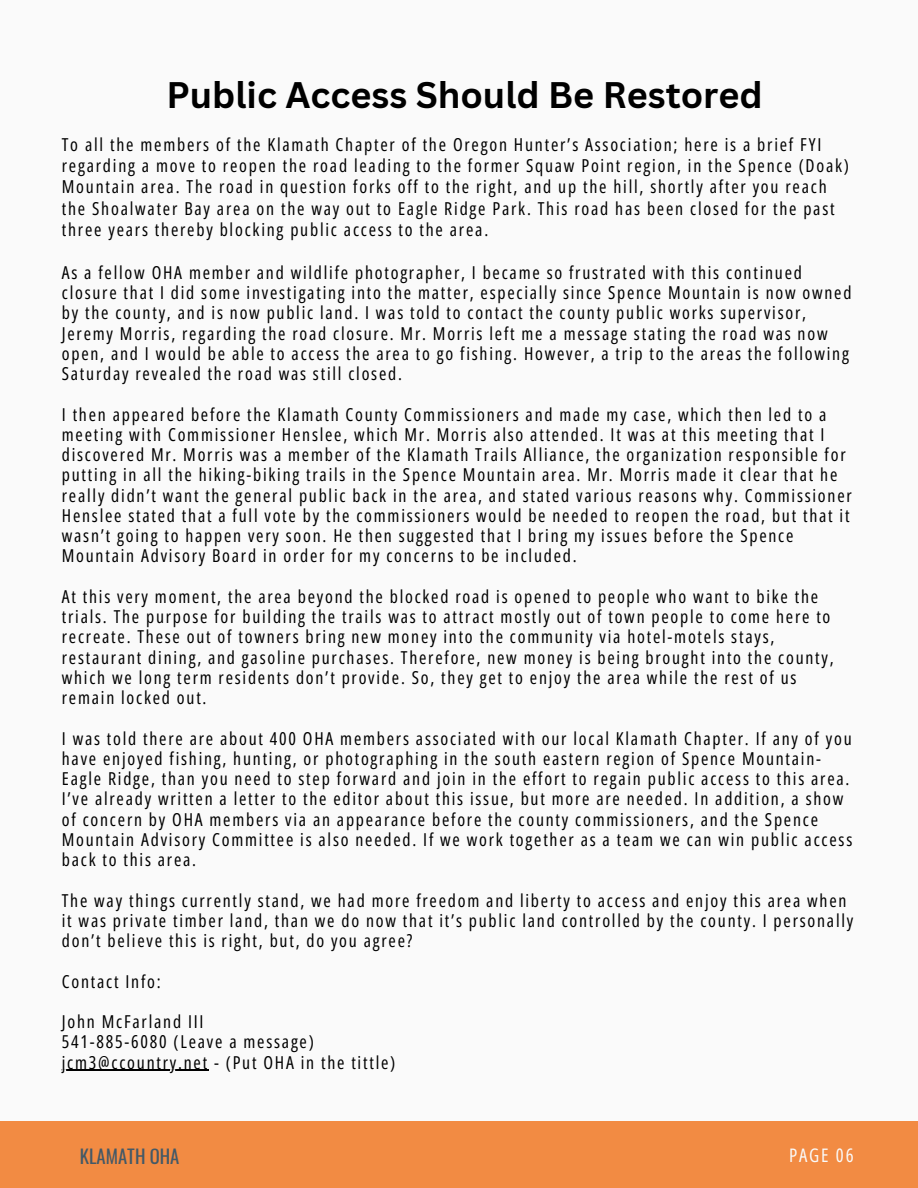
<style>
.page{position:relative;width:918px;height:1188px;background:#fafafa}
.page>*{position:absolute;margin:0;border:0;box-sizing:border-box;transform-origin:0 0}
.t1{font:700 36px "Canva Sans";color:#000}
.t2{font:18.6px "Oswald";color:#435967}
.t3{font:18.6px "Open Sans Condensed";letter-spacing:.1em;color:#fafafa}
.t4{font:17.85px/20.2px "Open Sans Condensed";letter-spacing:.1em;color:#000}
</style>
<div class="page">
<hr style="left:62px;top:1070px;width:147px;height:1px;background:#000">
<div style="left:0;top:1122px;width:918px;height:66px;background:#f28b43"></div>
<p class="t1" style="left:166px;top:70px;width:598px">Public Access Should Be Restored</p>
<h1 class="t4" style="left:62px;top:133px;width:789px;line-height:21.3px">To all the members of the Klamath Chapter of the Oregon Hunter’s Association; here is a brief FYI regarding a move to reopen the road leading to the former Squaw Point region, in the Spence (Doak)<br>Mountain area. The road in question forks off to the right, and up the hill, shortly after you reach the Shoalwater Bay area on the way out to Eagle Ridge Park. This road has been closed for the past three years thereby blocking public access to the area.</h1>
<p class="t4" style="left:62px;top:262px;width:791px">As a fellow OHA member and wildlife photographer, I became so frustrated with this continued closure that I did some investigating into the matter, especially since Spence Mountain is now owned by the county, and is now public land. I was told to contact the county public works supervisor, Jeremy Morris, regarding the road closure. Mr. Morris left me a message stating the road was now open, and I would be able to access the area to go fishing. However, a trip to the areas the following Saturday revealed the road was still closed.</p>
<p class="t4" style="left:62px;top:404px;width:791px">I then appeared before the Klamath County Commissioners and made my case, which then led to a meeting with Commissioner Henslee, which Mr. Morris also attended. It was at this meeting that I discovered Mr. Morris was a member of the Klamath Trails Alliance, the organization responsible for putting in all the hiking-biking trails in the Spence Mountain area. Mr. Morris made it clear that he really didn’t want the general public back in the area, and stated various reasons why. Commissioner Henslee stated that a full vote by the commissioners would be needed to reopen the road, but that it wasn’t going to happen very soon. He then suggested that I bring my issues before the Spence Mountain Advisory Board in order for my concerns to be included.</p>
<p class="t4" style="left:62px;top:586px;width:773px">At this very moment, the area beyond the blocked road is opened to people who want to bike the trials. The purpose for building the trails was to attract mostly out of town people to come here to recreate. These out of towners bring new money into the community via hotel-motels stays, restaurant dining, and gasoline purchases. Therefore, new money is being brought into the county, which we long term residents don’t provide. So, they get to enjoy the area while the rest of us remain locked out.</p>
<p class="t4" style="left:62px;top:728px;width:792px">I was told there are about 400 OHA members associated with our local Klamath Chapter. If any of you have enjoyed fishing, hunting, or photographing in the south eastern region of Spence Mountain-Eagle Ridge, than you need to step forward and join in the effort to regain public access to this area.<br>I’ve already written a letter to the editor about this issue, but more are needed. In addition, a show of concern by OHA members via an appearance before the county commissioners, and the Spence Mountain Advisory Committee is also needed. If we work together as a team we can win public access back to this area.</p>
<p class="t4" style="left:62px;top:890px;width:793px">The way things currently stand, we had more freedom and liberty to access and enjoy this area when it was private timber land, than we do now that it’s public land controlled by the county. I personally don’t believe this is right, but, do you agree?</p>
<p class="t4" style="left:62px;top:971px;width:100px">Contact Info:</p>
<p class="t4" style="left:62px;top:1011px;width:143px">John McFarland III</p>
<p class="t4" style="left:62px;top:1031px;width:254px">541-885-6080 (Leave a message)</p>
<p class="t4" style="left:62px;top:1052px;width:335px">jcm3@ccountry.net - (Put OHA in the tittle)</p>
<h2 class="t2" style="left:80px;top:1142px;width:101px">KLAMATH OHA</h2>
<h2 class="t3" style="left:789px;top:1143px;width:66px">PAGE 06</h2>
</div>
